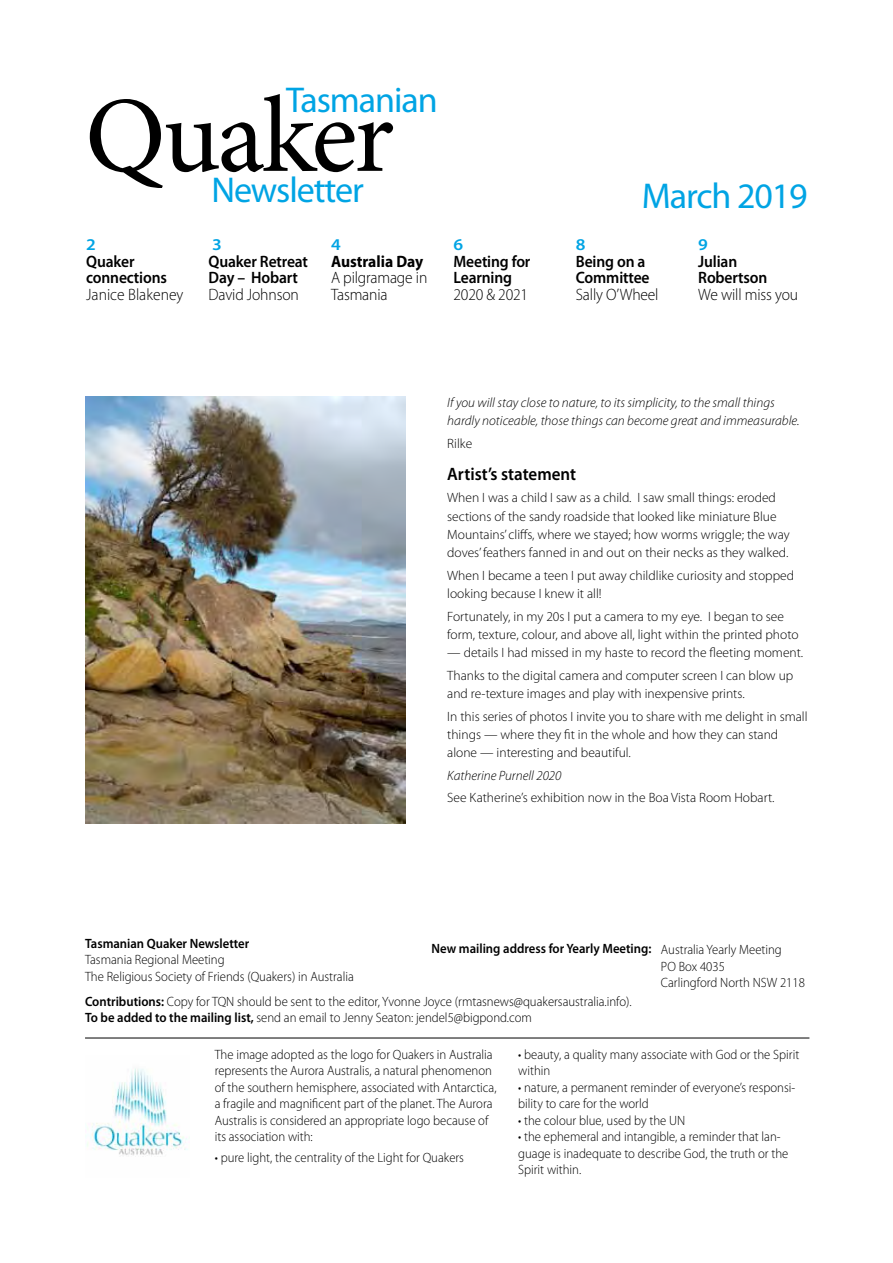
<style>
.page{position:relative;width:893px;height:1263px;background:#fff}
.page>*{position:absolute;margin:0;border:0;box-sizing:border-box;transform-origin:0 0}
.t1{font:108px "Minion Pro";letter-spacing:-.025em;color:#000}
.t2{font:36px "Myriad Pro";letter-spacing:-.03em;color:#00a4e4}
.t3{font:600 18px "Myriad Pro";color:#000;scale:.94 1}
.t4{font:600 16.5px/16.5px "Myriad Pro";letter-spacing:-.01em;color:#000;scale:.94 1}
.t5{font:300 16.5px/16.5px "Myriad Pro";letter-spacing:-.01em;color:#000;scale:.94 1}
.t6{font:700 16.5px "Myriad Pro";color:#000;scale:.94 1}
.t7{font:600 16.5px "Myriad Pro";color:#00a4e4;scale:1.1 1}
.t8{font:300 13.5px/16.5px "Myriad Pro";color:#000;scale:.94 1}
.t9{font:300 13.5px/18.3px "Myriad Pro";color:#000}
.t10{font:italic 300 13.5px/18.3px "Myriad Pro";color:#000}
.t11{font:600 13.5px "Myriad Pro";color:#000;scale:.94 1}
.s1{font-weight:600}
</style>
<div class="page">
<hr style="left:85px;top:1038px;width:724px;height:1px;background:#000">
<img style="left:87px;top:1068px;width:103px;height:88px">
<img style="left:85px;top:396px;width:321px;height:428px">
<h2 class="t2" style="left:286px;top:78px;width:153px">Tasmanian</h2>
<h1 class="t1" style="left:85px;top:64px;width:310px">Quaker</h1>
<h2 class="t2" style="left:211px;top:168px;width:154px">Newsletter</h2>
<p class="t7" style="left:86px;top:234px;width:10px">2</p>
<p class="t4" style="left:86px;top:253px;width:87px">Quaker connections</p>
<p class="t5" style="left:86px;top:286px;width:105px">Janice Blakeney</p>
<p class="t7" style="left:212px;top:234px;width:10px">3</p>
<p class="t4" style="left:209px;top:253px;width:107px">Quaker Retreat<br>Day – Hobart</p>
<p class="t5" style="left:209px;top:286px;width:97px">David Johnson</p>
<p class="t7" style="left:331px;top:234px;width:10px">4</p>
<p class="t6" style="left:331px;top:250px;width:100px">Australia Day</p>
<p class="t5" style="left:331px;top:270px;width:104px">A pilgramage in<br>Tasmania</p>
<p class="t7" style="left:453px;top:234px;width:10px">6</p>
<p class="t4" style="left:453px;top:253px;width:83px">Meeting for<br>Learning</p>
<p class="t5" style="left:453px;top:286px;width:81px">2020 &amp; 2021</p>
<h2 class="t2" style="left:642px;top:174px;width:167px">March 2019</h2>
<p class="t7" style="left:576px;top:234px;width:10px">8</p>
<p class="t4" style="left:576px;top:253px;width:80px">Being on a<br>Committee</p>
<p class="t5" style="left:576px;top:286px;width:89px">Sally O’Wheel</p>
<p class="t7" style="left:698px;top:234px;width:10px">9</p>
<p class="t4" style="left:698px;top:253px;width:75px">Julian<br>Robertson</p>
<p class="t5" style="left:698px;top:286px;width:108px">We will miss you</p>
<p class="t10" style="left:447px;top:393px;width:354px">If you will stay close to nature, to its simplicity, to the small things hardly noticeable, those things can become great and immeasurable.</p>
<p class="t9" style="left:447px;top:434px;width:27px">Rilke</p>
<h3 class="t3" style="left:447px;top:462px;width:139px">Artist’s statement</h3>
<p class="t9" style="left:447px;top:489px;width:344px">When I was a child I saw as a child. I saw small things: eroded sections of the sandy roadside that looked like miniature Blue Mountains’ cliffs, where we stayed; how worms wriggle; the way doves’ feathers fanned in and out on their necks as they walked.</p>
<p class="t9" style="left:447px;top:566px;width:348px">When I became a teen I put away childlike curiosity and stopped looking because I knew it all!</p>
<p class="t9" style="left:447px;top:607px;width:353px">Fortunately, in my 20s I put a camera to my eye. I began to see form, texture, colour, and above all, light within the printed photo</p>
<p class="t9" style="left:447px;top:642px;width:358px;line-height:22.5px">— details I had missed in my haste to record the fleeting moment.<br>Thanks to the digital camera and computer screen I can blow up</p>
<p class="t9" style="left:447px;top:683px;width:362px;line-height:22.5px">and re-texture images and play with inexpensive prints.<br>In this series of photos I invite you to share with me delight in small</p>
<p class="t9" style="left:447px;top:726px;width:333px">things — where they fit in the whole and how they can stand alone — interesting and beautiful.</p>
<p class="t10" style="left:447px;top:766px;width:116px">Katherine Purnell 2020</p>
<p class="t9" style="left:447px;top:789px;width:329px">See Katherine’s exhibition now in the Boa Vista Room Hobart.</p>
<p class="t11" style="left:85px;top:935px;width:176px">Tasmanian Quaker Newsletter</p>
<p class="t8" style="left:85px;top:952px;width:287px">Tasmania Regional Meeting<br>The Religious Society of Friends (Quakers) in Australia</p>
<p class="t11" style="left:432px;top:940px;width:235px">New mailing address for Yearly Meeting:</p>
<p class="t8" style="left:85px;top:993px;width:583px"><span class="s1">Contributions:</span> Copy for TQN should be sent to the editor, Yvonne Joyce (rmtasnews@quakersaustralia.info).<br><span class="s1">To be added to the mailing list,</span> send an email to Jenny Seaton: jendel5@bigpond.com</p>
<p class="t8" style="left:661px;top:942px;width:155px">Australia Yearly Meeting<br>PO Box 4035<br>Carlingford North NSW 2118</p>
<p class="t8" style="left:215px;top:1046px;width:301px">The image adopted as the logo for Quakers in Australia represents the Aurora Australis, a natural phenomenon of the southern hemisphere, associated with Antarctica, a fragile and magnificent part of the planet. The Aurora Australis is considered an appropriate logo because of its association with:</p>
<p class="t8" style="left:215px;top:1150px;width:267px">• pure light, the centrality of the Light for Quakers</p>
<p class="t8" style="left:518px;top:1046px;width:300px">• beauty, a quality many associate with God or the Spirit within</p>
<p class="t8" style="left:518px;top:1079px;width:296px">• nature, a permanent reminder of everyone’s responsi&shy;bility to care for the world</p>
<p class="t8" style="left:518px;top:1112px;width:179px">• the colour blue, used by the UN</p>
<p class="t8" style="left:518px;top:1129px;width:289px">• the ephemeral and intangible, a reminder that lan&shy;guage is inadequate to describe God, the truth or the<br>Spirit within.</p>
</div>
